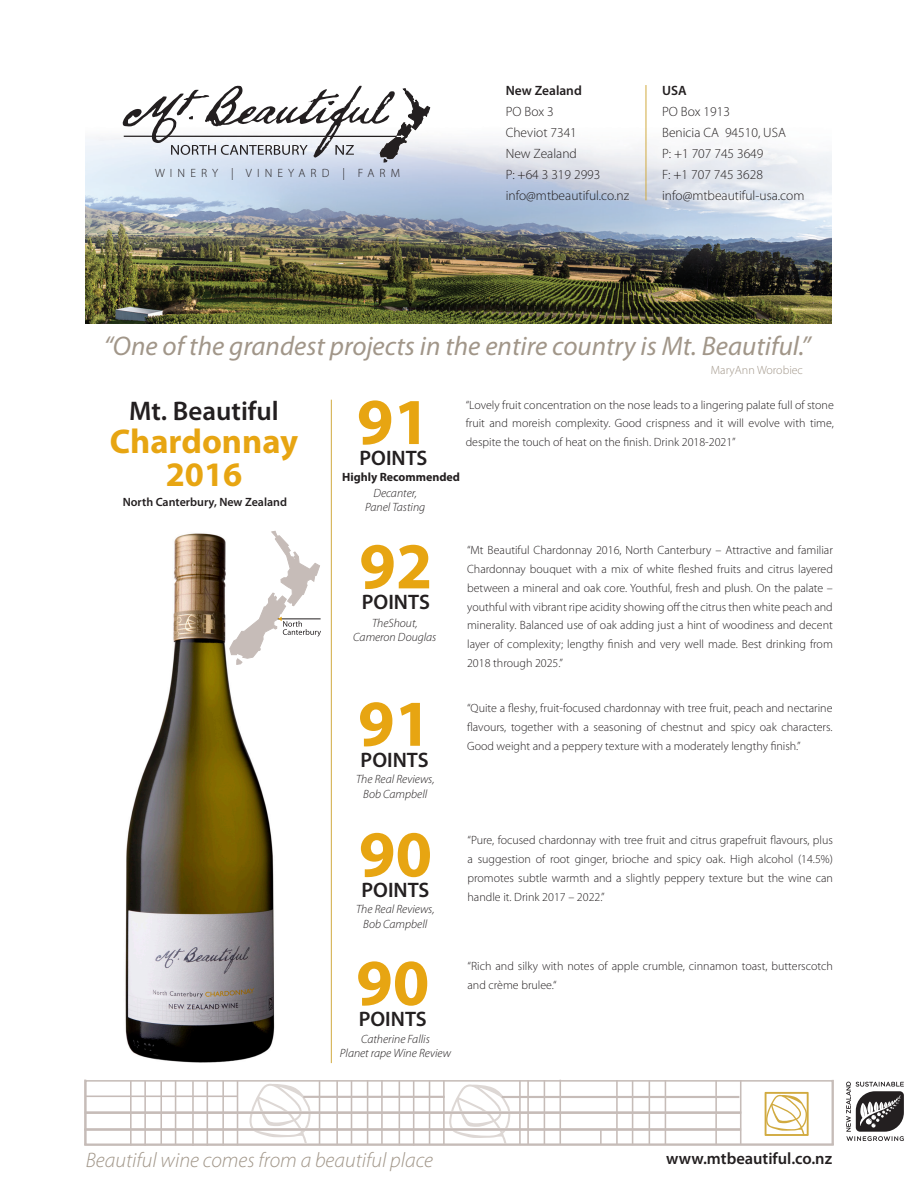
<style>
.page{position:relative;width:918px;height:1188px;background:#fff}
.page>*{position:absolute;margin:0;border:0;box-sizing:border-box;transform-origin:0 0}
.Points_NUMBER{font:700 66px "Myriad Pro";color:#e7a512}
.Body{font:700 34.5px "Myriad Pro";color:#e7a512}
.Body-2{font:italic 27px "Myriad Pro";color:#a19689}
.Body-3{font:600 27px "Myriad Pro";color:#231f20}
.Body-4{font:italic 300 21px "Myriad Pro";color:#a19689}
.Points_WORDS{font:600 21px "Myriad Pro";color:#231f20}
.Points_WORD{font:600 21px "Myriad Pro";color:#231f20}
.t1{font:600 16.5px "Myriad Pro";color:#231f20}
.t2{font:300 13.5px "Myriad Pro";color:#231f20}
.t3{font:600 13.5px "Myriad Pro";color:#231f20}
.Body__2{font:300 12px/18.8px "Myriad Pro";color:#231f20;text-align:justify}
.Body-5{font:300 12px/18.8px "Myriad Pro";color:#231f20;text-align:justify}
.Points_CRITIC{font:italic 300 12px "Myriad Pro";color:#231f20}
.Body-6{font:600 12px "Myriad Pro";color:#231f20}
.Body-7{font:300 12px "Myriad Pro";letter-spacing:.425em;color:#231f20}
.Body__2-2{font:700 12px "Myriad Pro";color:#231f20}
.Body-8{font:300 12px "Myriad Pro";color:#a19689}
</style>
<div class="page">
<img style="left:85px;top:126px;width:747px;height:198px">
<hr style="left:646px;top:85px;width:1px;height:115px;background:#d1aa40">
<svg style="left:122px;top:85px;width:308px;height:77px"></svg>
<hr style="left:86px;top:1111px;width:655px;height:3px;background:#c6bcb8">
<hr style="left:84px;top:1144px;width:750px;height:2px;background:#c6bcb8">
<svg style="left:449px;top:1084px;width:61px;height:58px"></svg>
<svg style="left:765px;top:1092px;width:44px;height:44px"></svg>
<hr style="left:84px;top:1080px;width:2px;height:65px;background:#c6bcb8">
<hr style="left:832px;top:1080px;width:2px;height:65px;background:#c6bcb8">
<svg style="left:249px;top:1084px;width:62px;height:58px"></svg>
<hr style="left:502px;top:1096px;width:237px;height:2px;background:#c6bcb8">
<hr style="left:85px;top:1096px;width:153px;height:1px;background:#c6bcb8">
<hr style="left:740px;top:1080px;width:2px;height:65px;background:#c6bcb8">
<hr style="left:715px;top:1080px;width:2px;height:65px;background:#c6bcb8">
<hr style="left:665px;top:1080px;width:1px;height:65px;background:#c6bcb8">
<hr style="left:649px;top:1080px;width:1px;height:65px;background:#c6bcb8">
<hr style="left:632px;top:1080px;width:1px;height:65px;background:#c6bcb8">
<hr style="left:616px;top:1080px;width:2px;height:65px;background:#c6bcb8">
<svg style="left:600px;top:1131px;width:2px;height:11px"></svg>
<hr style="left:560px;top:1080px;width:1px;height:64px;background:#c6bcb8">
<hr style="left:544px;top:1080px;width:1px;height:65px;background:#c6bcb8">
<hr style="left:527px;top:1080px;width:2px;height:65px;background:#c6bcb8">
<hr style="left:519px;top:1080px;width:2px;height:65px;background:#c6bcb8">
<hr style="left:443px;top:1080px;width:2px;height:65px;background:#c6bcb8">
<hr style="left:429px;top:1080px;width:1px;height:65px;background:#c6bcb8">
<hr style="left:413px;top:1081px;width:1px;height:64px;background:#c6bcb8">
<hr style="left:399px;top:1081px;width:1px;height:64px;background:#c6bcb8">
<hr style="left:381px;top:1080px;width:2px;height:65px;background:#c6bcb8">
<hr style="left:367px;top:1080px;width:1px;height:65px;background:#c6bcb8">
<hr style="left:351px;top:1080px;width:1px;height:65px;background:#c6bcb8">
<hr style="left:336px;top:1080px;width:2px;height:65px;background:#c6bcb8">
<hr style="left:319px;top:1080px;width:1px;height:65px;background:#c6bcb8">
<hr style="left:237px;top:1081px;width:1px;height:64px;background:#c6bcb8">
<hr style="left:222px;top:1081px;width:2px;height:64px;background:#c6bcb8">
<hr style="left:207px;top:1081px;width:1px;height:65px;background:#c6bcb8">
<hr style="left:192px;top:1081px;width:2px;height:65px;background:#c6bcb8">
<hr style="left:175px;top:1080px;width:1px;height:65px;background:#c6bcb8">
<hr style="left:160px;top:1080px;width:2px;height:65px;background:#c6bcb8">
<hr style="left:144px;top:1081px;width:2px;height:64px;background:#c6bcb8">
<hr style="left:130px;top:1081px;width:2px;height:64px;background:#c6bcb8">
<hr style="left:303px;top:1096px;width:142px;height:2px;background:#c6bcb8">
<hr style="left:85px;top:1112px;width:656px;height:2px;background:#c6bcb8">
<hr style="left:85px;top:1128px;width:656px;height:3px;background:#c6bcb8">
<div style="left:85px;top:1080px;width:748px;height:65px;border:2px solid #c6bcb8"></div>
<hr style="left:331px;top:400px;width:1px;height:663px;background:#d1aa40">
<img style="left:125px;top:533px;width:150px;height:530px">
<svg style="left:229px;top:530px;width:92px;height:135px"></svg>
<svg style="left:846px;top:1082px;width:58px;height:59px"></svg>
<p class="Body-7" style="left:155px;top:166px;width:246px">WINERY | VINEYARD | FARM</p>
<p class="t3" style="left:506px;top:82px;width:78px">New Zealand</p>
<p class="t2" style="left:506px;top:104px;width:50px">PO Box 3</p>
<p class="t2" style="left:506px;top:125px;width:73px">Cheviot 7341</p>
<p class="t2" style="left:506px;top:146px;width:73px">New Zealand</p>
<p class="t2" style="left:506px;top:167px;width:96px">P: +64 3 319 2993</p>
<p class="t2" style="left:506px;top:188px;width:125px">info@mtbeautiful.co.nz</p>
<p class="t3" style="left:662px;top:82px;width:26px">USA</p>
<p class="t2" style="left:662px;top:104px;width:69px">PO Box 1913</p>
<p class="t2" style="left:662px;top:125px;width:125px">Benicia CA 94510, USA</p>
<p class="t2" style="left:662px;top:146px;width:103px">P: +1 707 745 3649</p>
<p class="t2" style="left:662px;top:167px;width:102px">F: +1 707 745 3628</p>
<p class="t2" style="left:662px;top:188px;width:144px">info@mtbeautiful-usa.com</p>
<p class="Body-2" style="left:104px;top:330px;width:708px">“One of the grandest projects in the entire country is Mt. Beautiful.”</p>
<p class="Body-8" style="left:711px;top:363px;width:94px">MaryAnn Worobiec</p>
<p class="Body-3" style="left:129px;top:393px;width:151px">Mt. Beautiful</p>
<p class="Body" style="left:110px;top:419px;width:190px">Chardonnay</p>
<p class="Body" style="left:166px;top:452px;width:78px">2016</p>
<p class="Body-6" style="left:123px;top:494px;width:166px">North Canterbury, New Zealand</p>
<p class="Body__2" style="left:466px;top:395px;width:370px">“Lovely fruit concentration on the nose leads to a lingering palate full of stone fruit and moreish complexity. Good crispness and it will evolve with time, despite the touch of heat on the finish. Drink 2018-2021”</p>
<p class="Points_NUMBER" style="left:357px;top:379px;width:75px">91</p>
<p class="Points_WORDS" style="left:360px;top:445px;width:70px">POINTS</p>
<p class="Points_CRITIC" style="left:373px;top:486px;width:45px">Decanter,</p>
<p class="Points_CRITIC" style="left:365px;top:500px;width:62px">Panel Tasting</p>
<p class="Body__2-2" style="left:342px;top:469px;width:119px">Highly Recommended</p>
<p class="Points_NUMBER" style="left:359px;top:523px;width:75px">92</p>
<p class="Points_WORDS" style="left:362px;top:589px;width:70px">POINTS</p>
<p class="Points_CRITIC" style="left:372px;top:616px;width:47px">TheShout,</p>
<p class="Points_CRITIC" style="left:353px;top:630px;width:85px">Cameron Douglas</p>
<p class="Points_NUMBER" style="left:358px;top:681px;width:75px">91</p>
<p class="Points_WORDS" style="left:361px;top:746px;width:70px">POINTS</p>
<p class="Points_CRITIC" style="left:356px;top:772px;width:80px">The Real Reviews,</p>
<p class="Points_CRITIC" style="left:363px;top:786px;width:65px">Bob Campbell</p>
<p class="Points_NUMBER" style="left:359px;top:811px;width:75px">90</p>
<p class="Points_WORDS" style="left:362px;top:877px;width:70px">POINTS</p>
<p class="Points_CRITIC" style="left:356px;top:902px;width:80px">The Real Reviews,</p>
<p class="Points_CRITIC" style="left:363px;top:916px;width:65px">Bob Campbell</p>
<p class="Points_NUMBER" style="left:356px;top:940px;width:75px">90</p>
<p class="Points_WORD" style="left:359px;top:1006px;width:70px">POINTS</p>
<p class="Points_CRITIC" style="left:361px;top:1032px;width:70px">Catherine Fallis</p>
<p class="Points_CRITIC" style="left:340px;top:1046px;width:113px">Planet rape Wine Review</p>
<p class="Body__2" style="left:467px;top:541px;width:367px">“Mt Beautiful Chardonnay 2016, North Canterbury – Attractive and familiar Chardonnay bouquet with a mix of white fleshed fruits and citrus layered between a mineral and oak core. Youthful, fresh and plush. On the palate – youthful with vibrant ripe acidity showing off the citrus then white peach and minerality. Balanced use of oak adding just a hint of woodiness and decent layer of complexity; lengthy finish and very well made. Best drinking from 2018 through 2025.”</p>
<p class="Body__2" style="left:467px;top:699px;width:367px">“Quite a fleshy, fruit-focused chardonnay with tree fruit, peach and nectarine flavours, together with a seasoning of chestnut and spicy oak characters.<br>Good weight and a peppery texture with a moderately lengthy finish.”</p>
<p class="Body-5" style="left:468px;top:831px;width:367px">“Pure, focused chardonnay with tree fruit and citrus grapefruit flavours, plus a suggestion of root ginger, brioche and spicy oak. High alcohol (14.5%) promotes subtle warmth and a slightly peppery texture but the wine can handle it. Drink 2017 – 2022.”</p>
<p class="Body__2" style="left:468px;top:957px;width:367px">“Rich and silky with notes of apple crumble, cinnamon toast, butterscotch and crème brulee.“</p>
<p class="Body-4" style="left:86px;top:1147px;width:349px">Beautiful wine comes from a beautiful place</p>
<p class="t1" style="left:666px;top:1148px;width:167px">www.mtbeautiful.co.nz</p>
</div>
